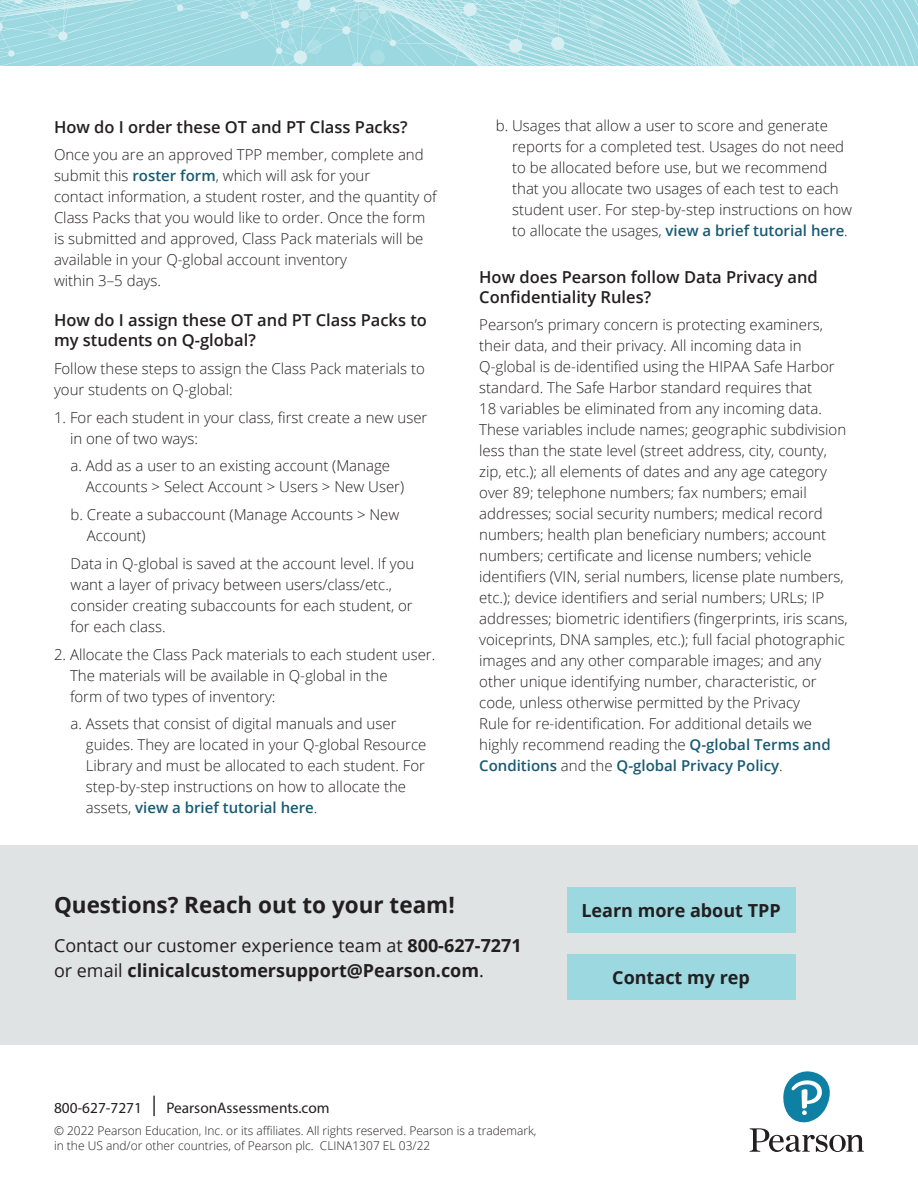
<style>
.page{position:relative;width:918px;height:1188px;background:#fff}
.page>*{position:absolute;margin:0;border:0;box-sizing:border-box;transform-origin:0 0}
.t1{font:700 22.5px "Open Sans";color:#231f20}
.t2{font:700 18px/25.5px "Open Sans";color:#231f20}
.Content{font:600 16.5px/19.8px "Open Sans";color:#231f20}
.t3{font:15.3px "Myriad Pro";color:#231f20}
.Content-2{font:300 15px/21px "Open Sans";color:#231f20}
.t4{font:300 12px/15px "Open Sans";color:#231f20}
.s1{font-weight:600;color:#185a71}
.s2{font-weight:400}
.s3{font-size:20.4px}
</style>
<div class="page">
<div style="left:0;top:846px;width:918px;height:199px;background:#e0e3e3"></div>
<svg style="left:0;top:0;width:267px;height:66px;background:#a2dae2"></svg>
<svg style="left:267px;top:0;width:651px;height:66px;background:#a9dde4"></svg>
<svg style="left:750px;top:1071px;width:114px;height:81px"></svg>
<div style="left:567px;top:888px;width:228px;height:45px;background:#9bd8e0"></div>
<div style="left:567px;top:955px;width:228px;height:45px;background:#9bd8e0"></div>
<h2 class="Content" style="left:54px;top:116px;width:355px">How do I order these OT and PT Class Packs?</h2>
<p class="Content-2" style="left:54px;top:144px;width:384px">Once you are an approved TPP member, complete and submit this <span class="s1">roster form</span>, which will ask for your<br>contact information, a student roster, and the quantity of Class Packs that you would like to order. Once the form is submitted and approved, Class Pack materials will be available in your Q-global account inventory<br>within 3–5 days.</p>
<h2 class="Content" style="left:54px;top:310px;width:374px">How do I assign these OT and PT Class Packs to my students on Q-global?</h2>
<p class="Content-2" style="left:54px;top:358px;width:372px">Follow these steps to assign the Class Pack materials to your students on Q-global:</p>
<p class="Content-2" style="left:70px;top:406px;width:359px;text-indent:-16px">1. For each student in your class, first create a new user in one of two ways:</p>
<p class="Content-2" style="left:86px;top:455px;width:320px;text-indent:-15px">a. Add as a user to an existing account (Manage<br>Accounts &gt; Select Account &gt; Users &gt; New User)</p>
<p class="Content-2" style="left:87px;top:504px;width:314px;text-indent:-16px">b. Create a subaccount (Manage Accounts &gt; New<br>Account)</p>
<p class="Content-2" style="left:70px;top:553px;width:346px">Data in Q-global is saved at the account level. If you want a layer of privacy between users/class/etc., consider creating subaccounts for each student, or for each class.</p>
<p class="Content-2" style="left:70px;top:643px;width:367px;text-indent:-16px">2. Allocate the Class Pack materials to each student user.<br>The materials will be available in Q-global in the<br>form of two types of inventory:</p>
<p class="Content-2" style="left:86px;top:713px;width:342px;text-indent:-15px">a. Assets that consist of digital manuals and user guides. They are located in your Q-global Resource Library and must be allocated to each student. For step-by-step instructions on how to allocate the assets, <span class="s1">view a brief tutorial here</span>.</p>
<p class="Content-2" style="left:512px;top:115px;width:341px;text-indent:-16px">b. Usages that allow a user to score and generate reports for a completed test. Usages do not need to be allocated before use, but we recommend that you allocate two usages of each test to each student user. For step-by-step instructions on how to allocate the usages, <span class="s1">view a brief tutorial here</span>.</p>
<p class="Content" style="left:479px;top:266px;width:340px">How does Pearson follow Data Privacy and<br>Confidentiality Rules?</p>
<p class="Content-2" style="left:479px;top:314px;width:370px">Pearson’s primary concern is protecting examiners, their data, and their privacy. All incoming data in Q-global is de-identified using the HIPAA Safe Harbor standard. The Safe Harbor standard requires that<br>18 variables be eliminated from any incoming data.<br>These variables include names; geographic subdivision less than the state level (street address, city, county, zip, etc.); all elements of dates and any age category over 89; telephone numbers; fax numbers; email addresses; social security numbers; medical record numbers; health plan beneficiary numbers; account numbers; certificate and license numbers; vehicle identifiers (VIN, serial numbers, license plate numbers, etc.); device identifiers and serial numbers; URLs; IP addresses; biometric identifiers (fingerprints, iris scans, voiceprints, DNA samples, etc.); full facial photographic images and any other comparable images; and any other unique identifying number, characteristic, or code, unless otherwise permitted by the Privacy<br>Rule for re-identification. For additional details we highly recommend reading the <span class="s1">Q-global Terms and Conditions</span> and the <span class="s1">Q-global Privacy Policy</span>.</p>
<p class="t1" style="left:54px;top:889px;width:402px">Questions? Reach out to your team!</p>
<p class="t2" style="left:54px;top:932px;width:469px"><span class="s2">Contact our customer experience team at</span> 800-627-7271 <span class="s2">or email</span> clinicalcustomersupport@Pearson.com<span class="s2">.</span></p>
<p class="t3" style="left:54px;top:1098px;width:277px">800-627-7271 <span class="s3">|</span> PearsonAssessments.com</p>
<p class="t4" style="left:54px;top:1123px;width:484px">© 2022 Pearson Education, Inc. or its affiliates. All rights reserved. Pearson is a trademark, in the US and/or other countries, of Pearson plc. CLINA1307 EL 03/22</p>
<p class="t2" style="left:581px;top:898px;width:201px">Learn more about TPP</p>
<p class="t2" style="left:612px;top:964px;width:139px">Contact my rep</p>
</div>
